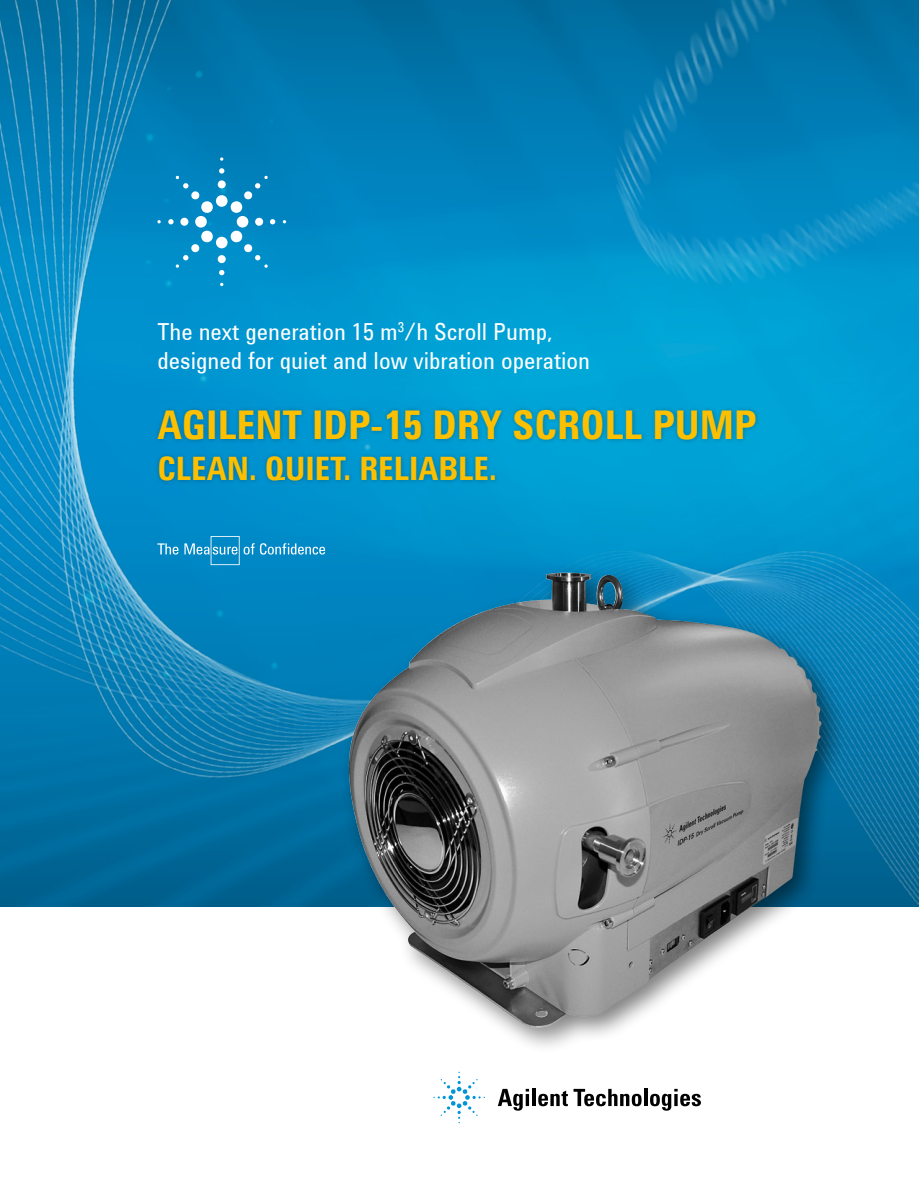
<style>
.page{position:relative;width:919px;height:1187px;background:#fff}
.page>*{position:absolute;margin:0;border:0;box-sizing:border-box;transform-origin:0 0}
.Headline{font:700 40.5px "Agilent Cond TT";color:#fcc000}
.Headline-2{font:700 33px "Agilent Cond TT";color:#fcc000}
.Agilent_Product_Name{font:24px "Agilent Cond TT";color:#fff}
</style>
<div class="page">
<img style="left:0;top:0;width:918px;height:906px">
<img style="left:557px;top:0;width:361px;height:334px">
<svg style="left:498px;top:1088px;width:31px;height:22px"></svg>
<svg style="left:525px;top:1093px;width:4px;height:12px"></svg>
<hr style="left:532px;top:1088px;width:3px;height:17px;background:#000">
<svg style="left:538px;top:1088px;width:103px;height:18px"></svg>
<hr style="left:644px;top:1088px;width:3px;height:17px;background:#000">
<svg style="left:650px;top:1088px;width:51px;height:22px"></svg>
<svg style="left:433px;top:1071px;width:52px;height:52px"></svg>
<div style="left:216px;top:195px;width:11px;height:12px;background:#fff;border-radius:50%"></div>
<div style="left:218px;top:180px;width:8px;height:8px;background:#fff;border-radius:50%"></div>
<svg style="left:219px;top:168px;width:5px;height:5px"></svg>
<svg style="left:220px;top:157px;width:3px;height:4px"></svg>
<div style="left:237px;top:216px;width:11px;height:11px;background:#fff;border-radius:50%"></div>
<div style="left:255px;top:218px;width:8px;height:8px;background:#fff;border-radius:50%"></div>
<svg style="left:270px;top:219px;width:5px;height:5px"></svg>
<div style="left:216px;top:237px;width:11px;height:11px;background:#fff;border-radius:50%"></div>
<div style="left:218px;top:255px;width:8px;height:8px;background:#fff;border-radius:50%"></div>
<svg style="left:219px;top:270px;width:5px;height:5px"></svg>
<div style="left:195px;top:216px;width:12px;height:11px;background:#fff;border-radius:50%"></div>
<div style="left:180px;top:218px;width:8px;height:8px;background:#fff;border-radius:50%"></div>
<svg style="left:168px;top:219px;width:5px;height:5px"></svg>
<svg style="left:157px;top:220px;width:4px;height:3px"></svg>
<svg style="left:230px;top:176px;width:38px;height:37px"></svg>
<svg style="left:230px;top:230px;width:38px;height:38px"></svg>
<svg style="left:175px;top:230px;width:38px;height:38px"></svg>
<svg style="left:175px;top:176px;width:38px;height:37px"></svg>
<div style="left:153px;top:405px;width:607px;height:80px;background:#000;opacity:.25"></div>
<svg style="left:157px;top:543px;width:21px;height:11px"></svg>
<svg style="left:184px;top:536px;width:141px;height:29px;background:#2298cd"></svg>
<div style="left:339px;top:562px;width:508px;height:492px;background:#000;opacity:.5"></div>
<img style="left:336px;top:572px;width:486px;height:457px">
<p class="Agilent_Product_Name" style="left:157px;top:313px;width:396px">The next generation 15 m<sup>3</sup>/h Scroll Pump,</p>
<p class="Agilent_Product_Name" style="left:157px;top:342px;width:434px">designed for quiet and low vibration operation</p>
<p class="Headline" style="left:157px;top:395px;width:600px">AGILENT IDP-15 DRY SCROLL PUMP</p>
<p class="Headline-2" style="left:157px;top:443px;width:340px">CLEAN. QUIET. RELIABLE.</p>
</div>
